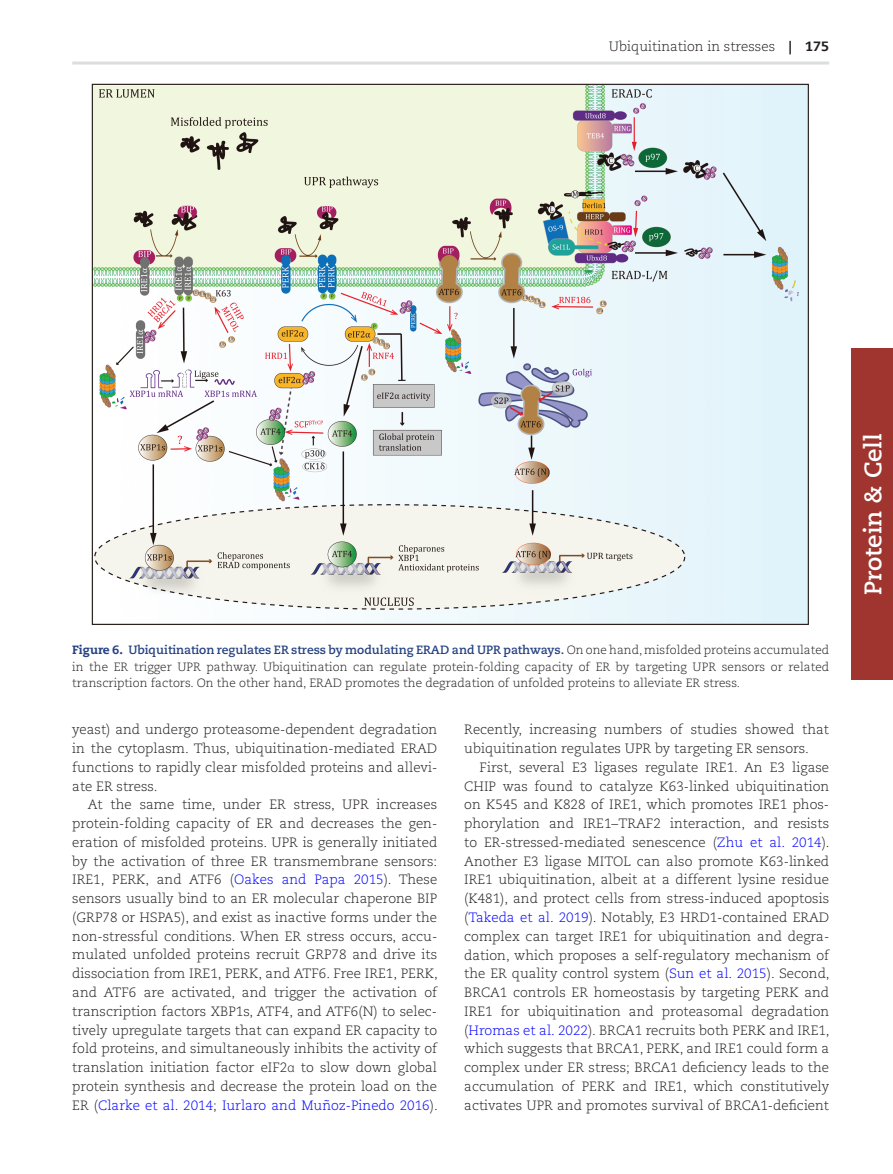
<style>
.page{position:relative;width:893px;height:1174px;background:#fff}
.page>*{position:absolute;margin:0;border:0;box-sizing:border-box;transform-origin:0 0}
.t1{font:700 24px "Caecilia LT Std";color:#fff}
.t2{font:300 13.5px/18.8px "Caecilia LT Std";color:#231f20;text-align:justify}
.t3{font:300 12px/16.5px "Caecilia LT Std";color:#231f20;text-align:justify}
.s1{font-weight:800}
.s2{font-weight:800;color:#254282}
.s3{font-weight:700;color:#254282}
.s4{color:#00f}
.s5{font-family:"Myriad Pro"}
</style>
<div class="page">
<hr style="left:72px;top:62px;width:757px;height:3px;background:#dcdddf">
<div style="left:851px;top:348px;width:42px;height:332px;background:#9f352e"></div>
<img style="left:91px;top:83px;width:718px;height:542px">
<p class="t2" style="left:609px;top:37px;width:222px">Ubiquitination in stresses <span class="s1">| 175</span></p>
<p class="t3" style="left:72px;top:642px;width:758px"><span class="s2">Figure 6.</span> <span class="s3">Ubiquitination regulates ER stress by modulating ERAD and UPR pathways.</span> On one hand, misfolded proteins accumulated in the ER trigger UPR pathway. Ubiquitination can regulate protein-folding capacity of ER by targeting UPR sensors or related transcription factors. On the other hand, ERAD promotes the degradation of unfolded proteins to alleviate ER stress.</p>
<p class="t2" style="left:72px;top:720px;width:366px">yeast) and undergo proteasome-dependent degradation in the cytoplasm. Thus, ubiquitination-mediated ERAD functions to rapidly clear misfolded proteins and allevi&shy;ate ER stress.</p>
<p class="t2" style="left:72px;top:795px;width:367px;text-indent:15px">At the same time, under ER stress, UPR increases protein-folding capacity of ER and decreases the gen&shy;eration of misfolded proteins. UPR is generally initiated by the activation of three ER transmembrane sensors:<br>IRE1, PERK, and ATF6 (<span class="s4">Oakes and Papa 2015</span>). These sensors usually bind to an ER molecular chaperone BIP (GRP78 or HSPA5), and exist as inactive forms under the non-stressful conditions. When ER stress occurs, accu&shy;mulated unfolded proteins recruit GRP78 and drive its dissociation from IRE1, PERK, and ATF6. Free IRE1, PERK, and ATF6 are activated, and trigger the activation of transcription factors XBP1s, ATF4, and ATF6(N) to selec&shy;tively upregulate targets that can expand ER capacity to fold proteins, and simultaneously inhibits the activity of translation initiation factor eIF2<span class="s5">α</span> to slow down global protein synthesis and decrease the protein load on the ER (<span class="s4">Clarke et al. 2014</span>; <span class="s4">Iurlaro and Muñoz-Pinedo 2016</span>).</p>
<p class="t2" style="left:464px;top:720px;width:366px">Recently, increasing numbers of studies showed that ubiquitination regulates UPR by targeting ER sensors.</p>
<p class="t2" style="left:464px;top:758px;width:367px;text-indent:15px">First, several E3 ligases regulate IRE1. An E3 ligase CHIP was found to catalyze K63-linked ubiquitination on K545 and K828 of IRE1, which promotes IRE1 phos&shy;phorylation and IRE1–TRAF2 interaction, and resists to ER-stressed-mediated senescence (<span class="s4">Zhu et al. 2014</span>).<br>Another E3 ligase MITOL can also promote K63-linked IRE1 ubiquitination, albeit at a different lysine residue (K481), and protect cells from stress-induced apoptosis (<span class="s4">Takeda et al. 2019</span>). Notably, E3 HRD1-contained ERAD complex can target IRE1 for ubiquitination and degra&shy;dation, which proposes a self-regulatory mechanism of the ER quality control system (<span class="s4">Sun et al. 2015</span>). Second, BRCA1 controls ER homeostasis by targeting PERK and IRE1 for ubiquitination and proteasomal degradation (<span class="s4">Hromas et al. 2022</span>). BRCA1 recruits both PERK and IRE1, which suggests that BRCA1, PERK, and IRE1 could form a complex under ER stress; BRCA1 deficiency leads to the accumulation of PERK and IRE1, which constitutively activates UPR and promotes survival of BRCA1-deficient</p>
<h1 class="t1" style="left:859px;top:595px;width:163px;rotate:-90deg">Protein &amp; Cell</h1>
</div>
